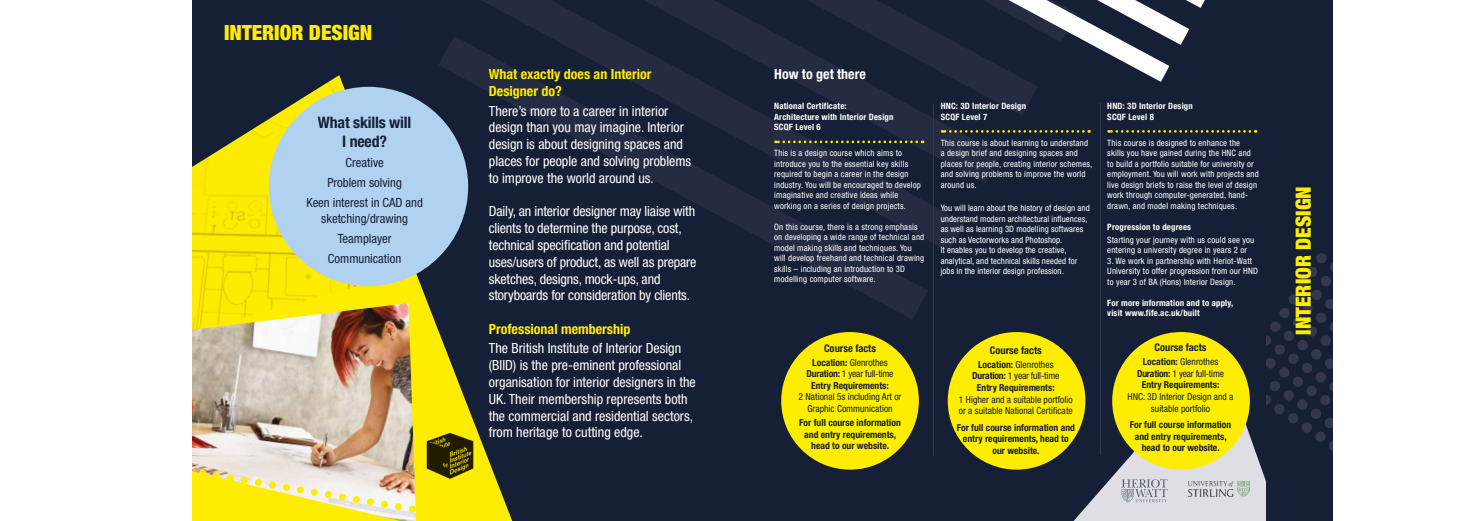
<style>
.page{position:relative;width:1474px;height:521px;background:#fff}
.page>*{position:absolute;margin:0;border:0;box-sizing:border-box;transform-origin:0 0}
.t1{font:900 condensed 21px "Helvetica Neue LT Std";color:#ffed00}
.t2{font:700 condensed 15.84px/19px "Helvetica Neue LT Std";letter-spacing:-.01em;color:#152036;text-align:center}
.t3{font:condensed 14px/16.8px "Helvetica Neue LT Std";color:#fff}
.t4{font:700 condensed 14px/16.8px "Helvetica Neue LT Std";color:#ffed00}
.t5{font:700 condensed 14px "Helvetica Neue LT Std";color:#fff}
.t6{font:condensed 12.69px/20.2px "Helvetica Neue LT Std";color:#152036;text-align:center}
.t7{font:700 condensed 10.5px "Helvetica Neue LT Std";color:#152036}
.t8{font:700 condensed 9.62px/11.5px "Helvetica Neue LT Std";color:#152036;text-align:center}
.t9{font:condensed 9.62px/11.5px "Helvetica Neue LT Std";color:#152036;text-align:center}
.t10{font:condensed 8.75px/10.5px "Helvetica Neue LT Std";letter-spacing:.02em;color:#fff}
.t11{font:700 condensed 8.75px/10.5px "Helvetica Neue LT Std";letter-spacing:.02em;color:#fff}
.s1{font-weight:400}
</style>
<div class="page">
<div style="left:191px;top:0;width:1123px;height:521px;background:#152036"></div>
<svg style="left:1073px;top:353px;width:193px;height:168px"></svg>
<svg style="left:439px;top:36px;width:489px;height:283px"></svg>
<svg style="left:480px;top:0;width:484px;height:252px"></svg>
<svg style="left:643px;top:0;width:358px;height:184px"></svg>
<div style="left:1266px;top:0;width:66px;height:521px;background:#152036"></div>
<svg style="left:1266px;top:253px;width:66px;height:198px"></svg>
<svg style="left:391px;top:75px;width:121px;height:446px"></svg>
<img style="left:191px;top:75px;width:200px;height:228px">
<svg style="left:775px;top:141px;width:141px;height:2px"></svg>
<svg style="left:942px;top:130px;width:147px;height:3px"></svg>
<svg style="left:1108px;top:130px;width:141px;height:3px"></svg>
<div style="left:947px;top:332px;width:138px;height:138px;background:#ffed00;border-radius:50%"></div>
<div style="left:1112px;top:332px;width:137px;height:138px;background:#ffed00;border-radius:50%"></div>
<hr style="left:1099px;top:103px;width:1px;height:351px;background:#353950">
<svg style="left:806px;top:0;width:398px;height:116px"></svg>
<img style="left:191px;top:303px;width:225px;height:123px">
<div style="left:269px;top:87px;width:199px;height:199px;background:#b0d2f0;border-radius:50%"></div>
<img style="left:191px;top:426px;width:313px;height:95px">
<img style="left:1188px;top:481px;width:61px;height:15px">
<svg style="left:1121px;top:479px;width:46px;height:23px"></svg>
<img style="left:416px;top:428px;width:64px;height:55px">
<hr style="left:932px;top:104px;width:1px;height:351px;background:#353950">
<div style="left:781px;top:332px;width:137px;height:138px;background:#ffed00;border-radius:50%"></div>
<h1 class="t1" style="left:224px;top:19px;width:150px">INTERIOR DESIGN</h1>
<h2 class="t2" style="left:318px;top:112px;width:95px">What skills will<br>I need?</h2>
<h3 class="t6" style="left:306px;top:152px;width:118px">Creative<br>Problem solving<br>Keen interest in CAD and</h3>
<h3 class="t6" style="left:321px;top:208px;width:88px">sketching/drawing<br>Teamplayer<br>Communication</h3>
<h3 class="t4" style="left:489px;top:66px;width:164px">What exactly does an Interior<br>Designer do?</h3>
<h3 class="t3" style="left:489px;top:102px;width:204px">There’s more to a career in interior design than you may imagine. Interior design is about designing spaces and places for people and solving problems to improve the world around us.</h3>
<p class="t3" style="left:489px;top:203px;width:209px">Daily, an interior designer may liaise with clients to determine the purpose, cost, technical specification and potential uses/users of product, as well as prepare sketches, designs, mock-ups, and storyboards for consideration by clients.</p>
<h3 class="t4" style="left:489px;top:320px;width:143px">Professional membership</h3>
<h3 class="t3" style="left:489px;top:340px;width:208px">The British Institute of Interior Design (BIID) is the pre-eminent professional organisation for interior designers in the UK. Their membership represents both the commercial and residential sectors, from heritage to cutting edge.</h3>
<h3 class="t5" style="left:774px;top:66px;width:93px">How to get there</h3>
<p class="t11" style="left:774px;top:101px;width:121px">National Certificate:<br>Architecture with Interior Design<br>SCQF Level 6</p>
<p class="t10" style="left:774px;top:148px;width:148px">This is a design course which aims to introduce you to the essential key skills required to begin a career in the design industry. You will be encouraged to develop imaginative and creative ideas while working on a series of design projects.</p>
<p class="t10" style="left:774px;top:221px;width:152px">On this course, there is a strong emphasis on developing a wide range of technical and model making skills and techniques. You will develop freehand and technical drawing skills – including an introduction to 3D modelling computer software.</p>
<p class="t7" style="left:824px;top:342px;width:54px">Course facts</p>
<p class="t8" style="left:806px;top:356px;width:89px">Location: <span class="s1">Glenrothes<br></span>Duration: <span class="s1">1 year full-time<br></span>Entry Requirements:</p>
<p class="t9" style="left:798px;top:391px;width:104px">2 National 5s including Art or<br>Graphic Communication</p>
<p class="t8" style="left:799px;top:417px;width:103px">For full course information and entry requirements, head to our website.</p>
<p class="t11" style="left:940px;top:101px;width:87px">HNC: 3D Interior Design<br>SCQF Level 7</p>
<p class="t10" style="left:940px;top:137px;width:153px">This course is about learning to understand a design brief and designing spaces and places for people, creating interior schemes, and solving problems to improve the world around us.</p>
<p class="t10" style="left:940px;top:203px;width:150px">You will learn about the history of design and understand modern architectural influences, as well as learning 3D modelling softwares such as Vectorworks and Photoshop.<br>It enables you to develop the creative, analytical, and technical skills needed for jobs in the interior design profession.</p>
<p class="t7" style="left:989px;top:344px;width:54px">Course facts</p>
<p class="t8" style="left:972px;top:358px;width:89px">Location: <span class="s1">Glenrothes<br></span>Duration: <span class="s1">1 year full-time<br></span>Entry Requirements:</p>
<p class="t9" style="left:958px;top:393px;width:115px;text-align:left">1 Higher and a suitable portfolio or a suitable National Certificate</p>
<p class="t8" style="left:956px;top:421px;width:120px">For full course information and entry requirements, head to our website.</p>
<p class="t11" style="left:1107px;top:101px;width:87px">HND: 3D Interior Design<br>SCQF Level 8</p>
<p class="t10" style="left:1107px;top:137px;width:153px">This course is designed to enhance the skills you have gained during the HNC and to build a portfolio suitable for university or employment. You will work with projects and live design briefs to raise the level of design work through computer-generated, hand&shy;drawn, and model making techniques.</p>
<p class="t11" style="left:1107px;top:221px;width:85px">Progression to degrees</p>
<p class="t10" style="left:1107px;top:234px;width:148px">Starting your journey with us could see you entering a university degree in years 2 or</p>
<p class="t10" style="left:1107px;top:255px;width:152px">3. We work in partnership with Heriot-Watt<br>University to offer progression from our HND to year 3 of BA (Hons) Interior Design.</p>
<p class="t11" style="left:1107px;top:297px;width:127px">For more information and to apply, visit www.fife.ac.uk/built</p>
<p class="t7" style="left:1154px;top:341px;width:54px">Course facts</p>
<p class="t8" style="left:1136px;top:356px;width:89px">Location: <span class="s1">Glenrothes<br></span>Duration: <span class="s1">1 year full-time<br></span>Entry Requirements:</p>
<p class="t9" style="left:1127px;top:391px;width:107px">HNC: 3D Interior Design and a suitable portfolio</p>
<p class="t8" style="left:1129px;top:419px;width:103px">For full course information and entry requirements, head to our website.</p>
<h1 class="t1" style="left:1290px;top:335px;width:150px;rotate:-90deg">INTERIOR DESIGN</h1>
</div>
